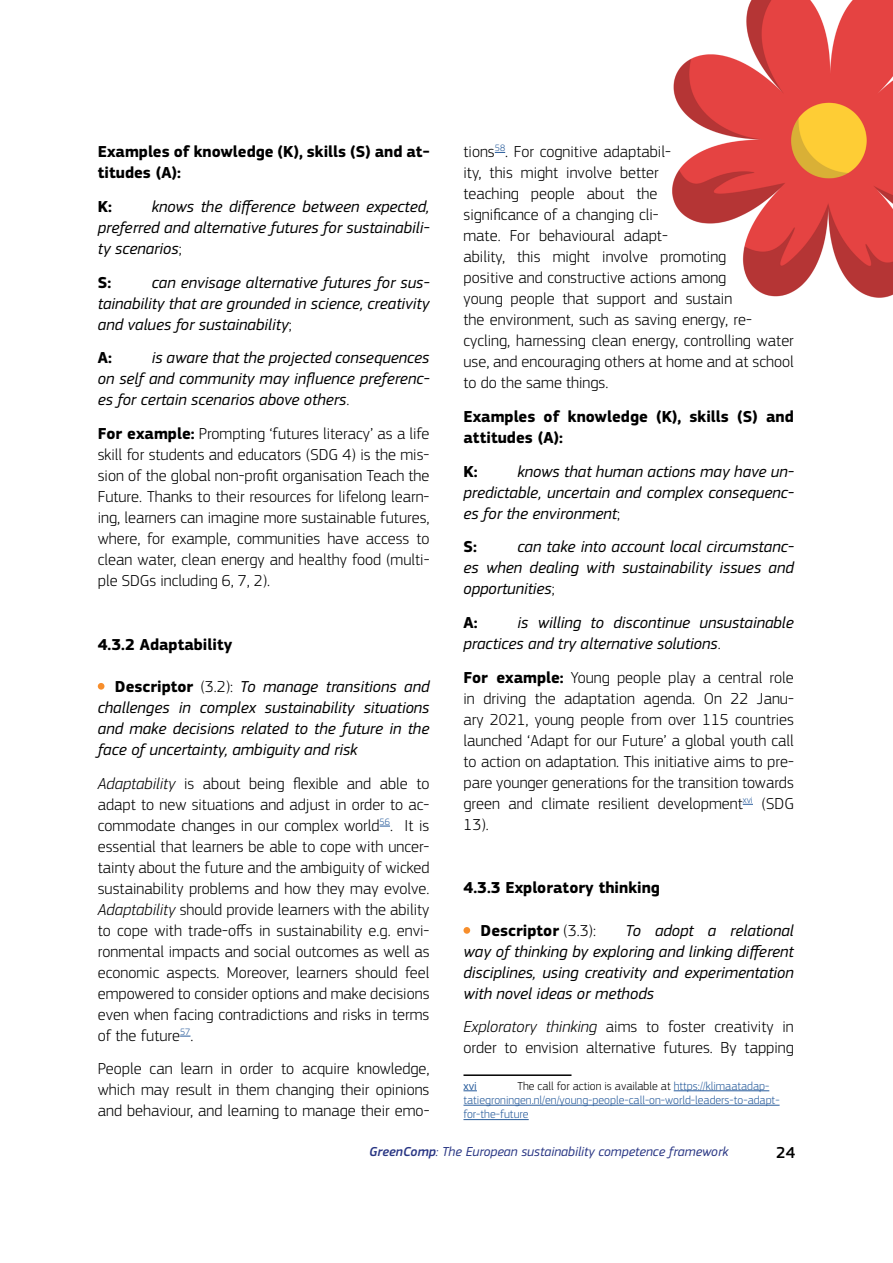
<style>
.page{position:relative;width:893px;height:1263px;background:#fff}
.page>*{position:absolute;margin:0;border:0;box-sizing:border-box;transform-origin:0 0}
.t1{font:300 16.5px/21px "EC Square Sans Pro";color:#000;text-align:justify}
.t2{font:italic 16.5px/21px "EC Square Sans Pro";color:#000;text-align:justify}
.t3{font:700 16.5px/21px "EC Square Sans Pro";color:#000}
.t4{font:500 16.5px "EC Square Sans Pro";color:#000}
.t5{font:italic 13.5px "EC Square Sans Pro";color:#283583}
.t6{font:300 12px/14.4px "EC Square Sans Pro";color:#275b9b}
.t7{font:12px "EC Square Sans Pro";color:#275b9b}
.s1{font-weight:300;font-style:normal}
.s2{font-weight:700}
.s3{font-weight:700;font-style:normal}
.s4{font-style:italic}
.s5{font-weight:300}
.s6{color:#000}
.s7{font-weight:500}
</style>
<div class="page">
<img style="left:672px;top:0;width:221px;height:298px">
<hr style="left:463px;top:1074px;width:108px;height:2px;background:#000">
<svg style="left:463px;top:1090px;width:14px;height:1px"></svg>
<hr style="left:674px;top:1090px;width:95px;height:1px;background:#275b9b">
<hr style="left:463px;top:1105px;width:317px;height:1px;background:#275b9b">
<hr style="left:463px;top:1119px;width:66px;height:1px;background:#275b9b">
<div style="left:98px;top:683px;width:6px;height:7px;background:#f78e2c;border-radius:50%"></div>
<div style="left:463px;top:927px;width:7px;height:7px;background:#f78e2c;border-radius:50%"></div>
<p class="t3" style="left:98px;top:142px;width:333px">Examples of knowledge (K), skills (S) and at&shy;titudes (A):</p>
<p class="t3" style="left:98px;top:196px;width:16px">K:</p>
<p class="t2" style="left:98px;top:196px;width:333px;text-indent:54px">knows the difference between expected, preferred and alternative futures for sustainabili&shy;ty scenarios<span class="s1">;</span></p>
<p class="t3" style="left:98px;top:272px;width:15px">S:</p>
<p class="t2" style="left:98px;top:272px;width:333px;text-indent:54px">can envisage alternative futures for sus&shy;tainability that are grounded in science, creativity and values for sustainability<span class="s1">;</span></p>
<p class="t3" style="left:98px;top:348px;width:16px">A:</p>
<p class="t2" style="left:98px;top:347px;width:333px;text-indent:54px">is aware that the projected consequences on self and community may influence preferenc&shy;es for certain scenarios above others<span class="s1">.</span></p>
<p class="t1" style="left:98px;top:423px;width:333px"><span class="s2">For example:</span> Prompting ‘futures literacy’ as a life skill for students and educators (SDG 4) is the mis&shy;sion of the global non-profit organisation Teach the Future. Thanks to their resources for lifelong learn&shy;ing, learners can imagine more sustainable futures, where, for example, communities have access to clean water, clean energy and healthy food (multi&shy;ple SDGs including 6, 7, 2).</p>
<p class="t3" style="left:98px;top:634px;width:136px">4.3.2 Adaptability</p>
<p class="t2" style="left:98px;top:676px;width:333px;text-indent:17px"><span class="s3">Descriptor</span> <span class="s1">(3.2):</span> To manage transitions and challenges in complex sustainability situations and make decisions related to the future in the face of uncertainty, ambiguity and risk</p>
<p class="t1" style="left:98px;top:773px;width:333px"><span class="s4">Adaptability</span> is about being flexible and able to adapt to new situations and adjust in order to ac&shy;commodate changes in our complex world<sup>56</sup>. It is essential that learners be able to cope with uncer&shy;tainty about the future and the ambiguity of wicked sustainability problems and how they may evolve.<br><span class="s4">Adaptability</span> should provide learners with the ability to cope with trade-offs in sustainability e.g. envi&shy;ronmental impacts and social outcomes as well as economic aspects. Moreover, learners should feel empowered to consider options and make decisions even when facing contradictions and risks in terms of the future<sup>57</sup>.</p>
<p class="t1" style="left:98px;top:1058px;width:333px">People can learn in order to acquire knowledge, which may result in them changing their opinions and behaviour, and learning to manage their emo-</p>
<p class="t1" style="left:463px;top:141px;width:332px;text-align:left">tions<sup>58</sup>. For cognitive adaptabil-<br>ity, this might involve better<br>teaching people about the<br>significance of a changing cli-<br>mate. For behavioural adapt-<br>ability, this might involve promoting<br>positive and constructive actions among<br>young people that support and sustain<br>the environment, such as saving energy, re&shy;cycling, harnessing clean energy, controlling water use, and encouraging others at home and at school to do the same things.</p>
<p class="t3" style="left:463px;top:406px;width:332px">Examples of knowledge (K), skills (S) and attitudes (A):</p>
<p class="t3" style="left:463px;top:461px;width:16px">K:</p>
<p class="t2" style="left:463px;top:461px;width:332px;text-indent:54px">knows that human actions may have un&shy;predictable, uncertain and complex consequenc&shy;es for the environment<span class="s1">;</span></p>
<p class="t3" style="left:463px;top:537px;width:15px">S:</p>
<p class="t2" style="left:463px;top:536px;width:332px;text-indent:54px">can take into account local circumstanc&shy;es when dealing with sustainability issues and opportunities<span class="s1">;</span></p>
<p class="t3" style="left:463px;top:613px;width:16px">A:</p>
<p class="t2" style="left:463px;top:612px;width:332px;text-indent:54px">is willing to discontinue unsustainable practices and try alternative solutions<span class="s1">.</span></p>
<p class="t1" style="left:463px;top:667px;width:332px"><span class="s2">For example:</span> Young people play a central role in driving the adaptation agenda. On 22 Janu&shy;ary 2021, young people from over 115 countries launched ‘Adapt for our Future’ a global youth call to action on adaptation. This initiative aims to pre&shy;pare younger generations for the transition towards green and climate resilient development<sup>xvi</sup> (SDG 13).</p>
<p class="t3" style="left:463px;top:878px;width:198px">4.3.3 Exploratory thinking</p>
<p class="t3" style="left:480px;top:920px;width:117px">Descriptor <span class="s5">(3.3):</span></p>
<p class="t2" style="left:463px;top:920px;width:332px;text-indent:162px">To adopt a relational way of thinking by exploring and linking different disciplines, using creativity and experimentation with novel ideas or methods</p>
<p class="t1" style="left:463px;top:1016px;width:332px"><span class="s4">Exploratory thinking</span> aims to foster creativity in order to envision alternative futures. By tapping</p>
<p class="t7" style="left:463px;top:1079px;width:15px">xvi</p>
<p class="t6" style="left:463px;top:1078px;width:318px;text-indent:54px"><span class="s6">The call for action is available at</span> https://klimaatadap&shy;tatiegroningen.nl/en/young-people-call-on-world-leaders-to-adapt&shy;for-the-future</p>
<p class="t5" style="left:369px;top:1144px;width:361px"><span class="s7">GreenComp</span>: The European sustainability competence framework</p>
<p class="t4" style="left:776px;top:1143px;width:20px">24</p>
</div>
